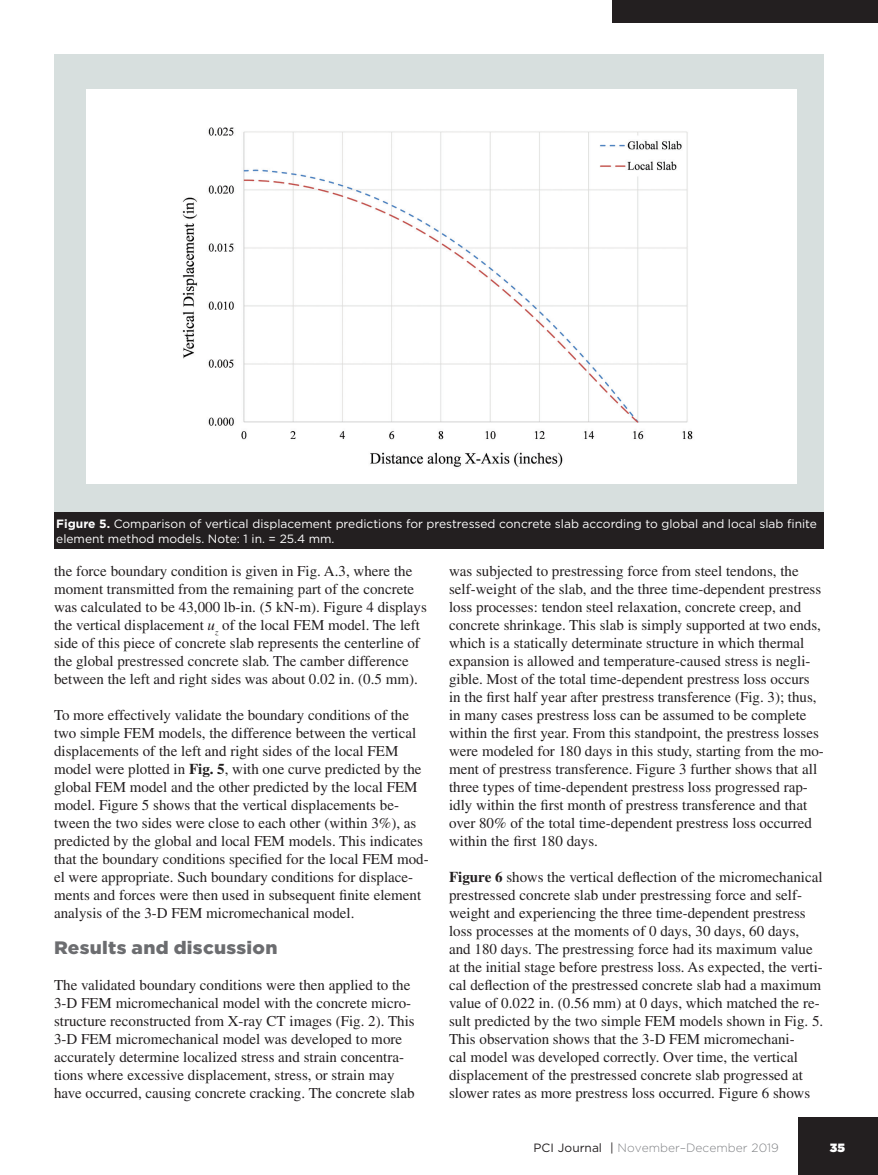
<style>
.page{position:relative;width:878px;height:1175px;background:#fff}
.page>*{position:absolute;margin:0;border:0;box-sizing:border-box;transform-origin:0 0}
.Subhead{font:900 18px "Gotham";letter-spacing:.015em;color:#6c6d70;scale:1.06 1}
.Body{font:15px/18px "Times LT Std";color:#231f20}
.Figure_caption{font:12px/14.4px "Gotham";color:#fff}
.t1{font:300 12px "Gotham";color:#808285}
.t2{font:900 12px "Gotham";color:#fff}
.s1{font-weight:700}
.s2{font-style:italic}
.s3{font-weight:400;color:#231f20}
</style>
<div class="page">
<div style="left:612px;top:0;width:266px;height:23px;background:#231f20"></div>
<div style="left:798px;top:1117px;width:80px;height:57px;background:#231f20"></div>
<div style="left:54px;top:54px;width:770px;height:463px;background:#d7dfde"></div>
<div style="left:86px;top:89px;width:710px;height:395px;background:#fff"></div>
<img style="left:182px;top:127px;width:511px;height:340px">
<div style="left:54px;top:512px;width:770px;height:36px;background:#231f20"></div>
<p class="Figure_caption" style="left:56px;top:516px;width:762px"><span class="s1">Figure 5.</span> Comparison of vertical displacement predictions for prestressed concrete slab according to global and local slab finite element method models. Note: 1 in. = 25.4 mm.</p>
<p class="Body" style="left:54px;top:562px;width:374px">the force boundary condition is given in Fig. A.3, where the moment transmitted from the remaining part of the concrete was calculated to be 43,000 lb-in. (5 kN-m). Figure 4 displays the vertical displacement <span class="s2">u</span><sub>z</sub> of the local FEM model. The left side of this piece of concrete slab represents the centerline of the global prestressed concrete slab. The camber difference between the left and right sides was about 0.02 in. (0.5 mm).</p>
<p class="Body" style="left:54px;top:706px;width:376px">To more effectively validate the boundary conditions of the two simple FEM models, the difference between the vertical displacements of the left and right sides of the local FEM model were plotted in <span class="s1">Fig. 5</span>, with one curve predicted by the global FEM model and the other predicted by the local FEM model. Figure 5 shows that the vertical displacements be&shy;tween the two sides were close to each other (within 3%), as predicted by the global and local FEM models. This indicates that the boundary conditions specified for the local FEM mod&shy;el were appropriate. Such boundary conditions for displace&shy;ments and forces were then used in subsequent finite element analysis of the 3-D FEM micromechanical model.</p>
<p class="Subhead" style="left:54px;top:935px;width:212px">Results and discussion</p>
<p class="Body" style="left:54px;top:976px;width:362px">The validated boundary conditions were then applied to the 3-D FEM micromechanical model with the concrete micro&shy;structure reconstructed from X-ray CT images (Fig. 2). This 3-D FEM micromechanical model was developed to more accurately determine localized stress and strain concentra&shy;tions where excessive displacement, stress, or strain may have occurred, causing concrete cracking. The concrete slab</p>
<p class="Body" style="left:449px;top:562px;width:376px">was subjected to prestressing force from steel tendons, the self-weight of the slab, and the three time-dependent prestress loss processes: tendon steel relaxation, concrete creep, and concrete shrinkage. This slab is simply supported at two ends, which is a statically determinate structure in which thermal expansion is allowed and temperature-caused stress is negli&shy;gible. Most of the total time-dependent prestress loss occurs in the first half year after prestress transference (Fig. 3); thus, in many cases prestress loss can be assumed to be complete within the first year. From this standpoint, the prestress losses were modeled for 180 days in this study, starting from the mo&shy;ment of prestress transference. Figure 3 further shows that all three types of time-dependent prestress loss progressed rap&shy;idly within the first month of prestress transference and that over 80% of the total time-dependent prestress loss occurred within the first 180 days.</p>
<p class="Body" style="left:449px;top:868px;width:376px"><span class="s1">Figure 6</span> shows the vertical deflection of the micromechanical prestressed concrete slab under prestressing force and self&shy;weight and experiencing the three time-dependent prestress loss processes at the moments of 0 days, 30 days, 60 days, and 180 days. The prestressing force had its maximum value at the initial stage before prestress loss. As expected, the verti&shy;cal deflection of the prestressed concrete slab had a maximum value of 0.022 in. (0.56 mm) at 0 days, which matched the re&shy;sult predicted by the two simple FEM models shown in Fig. 5.<br>This observation shows that the 3-D FEM micromechani-<br>cal model was developed correctly. Over time, the vertical displacement of the prestressed concrete slab progressed at slower rates as more prestress loss occurred. Figure 6 shows</p>
<p class="t1" style="left:533px;top:1140px;width:247px"><span class="s3">PCI Journal</span> <span class="s3">|</span> November–December 2019</p>
<p class="t2" style="left:829px;top:1139px;width:17px">35</p>
</div>
